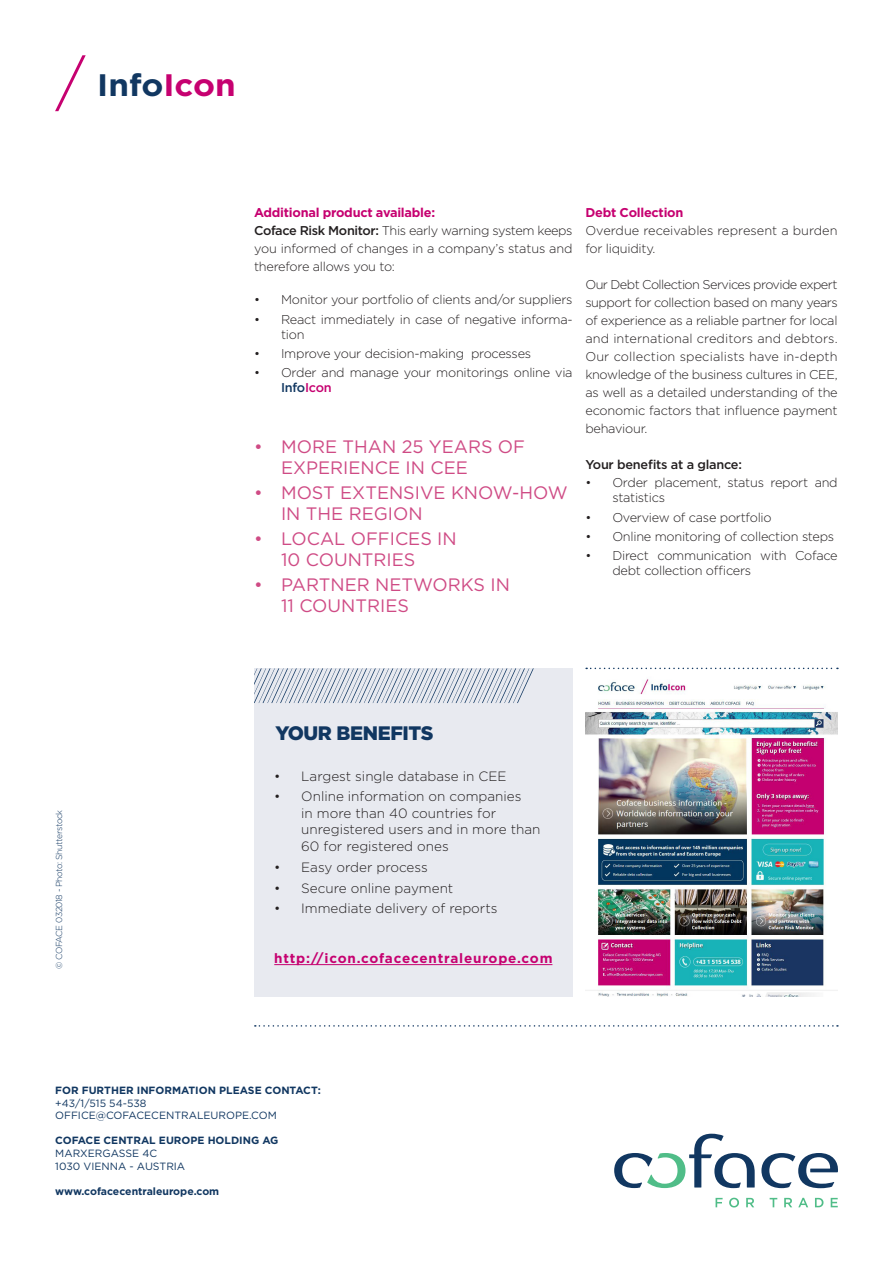
<style>
.page{position:relative;width:893px;height:1263px;background:#fff}
.page>*{position:absolute;margin:0;border:0;box-sizing:border-box;transform-origin:0 0}
.t1{font:700 31.05px "Gotham";color:#113761;scale:1.07 1}
.t2{font:900 19.5px "Gotham";letter-spacing:-.02em;color:#113761}
.t3{font:18px/21px "Gotham";color:#cf4b85}
.t4{font:300 13.5px/16.5px "Gotham";color:#231f20}
.t5{font:700 13.5px "Gotham";letter-spacing:.06em;color:#c60170}
.t6{font:300 12.75px/18px "Gotham";letter-spacing:-.02em;color:#231f20}
.t7{font:300 12.75px/18px "Gotham";color:#231f20}
.t8{font:700 12.75px "Gotham";letter-spacing:-.02em;color:#c60170}
.t9{font:500 12.75px "Gotham";letter-spacing:-.02em;color:#231f20}
.t10{font:700 10.5px "Gotham";color:#113761}
.t11{font:10.5px "Gotham";color:#113761}
.t12{font:300 8.7px "Gotham";letter-spacing:-.05em;color:#113761}
.s1{color:#c60170}
.s2{font-weight:500}
.s3{font-weight:500;color:#113761}
.s4{font-weight:500;color:#c60170}
</style>
<div class="page">
<svg style="left:255px;top:1025px;width:583px;height:2px"></svg>
<div style="left:254px;top:668px;width:319px;height:328px;background:#e8eaf0"></div>
<svg style="left:254px;top:668px;width:280px;height:35px"></svg>
<hr style="left:274px;top:964px;width:278px;height:1px;background:#c60170">
<svg style="left:586px;top:668px;width:252px;height:1px"></svg>
<img style="left:585px;top:679px;width:253px;height:317px">
<svg style="left:55px;top:55px;width:31px;height:56px"></svg>
<svg style="left:761px;top:1153px;width:77px;height:35px"></svg>
<svg style="left:614px;top:1134px;width:141px;height:54px"></svg>
<svg style="left:715px;top:1198px;width:8px;height:9px"></svg>
<svg style="left:729px;top:1198px;width:10px;height:9px"></svg>
<svg style="left:746px;top:1198px;width:8px;height:9px"></svg>
<svg style="left:770px;top:1198px;width:7px;height:9px"></svg>
<svg style="left:784px;top:1198px;width:8px;height:9px"></svg>
<svg style="left:798px;top:1198px;width:10px;height:9px"></svg>
<svg style="left:815px;top:1198px;width:8px;height:9px"></svg>
<svg style="left:831px;top:1198px;width:7px;height:9px"></svg>
<p class="t1" style="left:97px;top:65px;width:131px">Info<span class="s1">Icon</span></p>
<p class="t8" style="left:254px;top:204px;width:183px">Additional product available:</p>
<p class="t6" style="left:254px;top:221px;width:320px;text-align:justify"><span class="s2">Coface Risk Monitor:</span> This early warning system keeps you informed of changes in a company’s status and therefore allows you to:</p>
<p class="t6" style="left:254px;top:290px;width:320px">• Monitor your portfolio of clients and/or suppliers</p>
<p class="t6" style="left:281px;top:311px;width:293px;line-height:15px;text-indent:-27px">• React immediately in case of negative informa&shy;tion</p>
<p class="t6" style="left:254px;top:344px;width:279px">• Improve your decision-making processes</p>
<p class="t6" style="left:281px;top:365px;width:293px;line-height:15px;text-indent:-27px">• Order and manage your monitorings online via<br><span class="s3">Info</span><span class="s4">Icon</span></p>
<p class="t3" style="left:281px;top:435px;width:245px;text-indent:-27px">• MORE THAN 25 YEARS OF<br>EXPERIENCE IN CEE</p>
<p class="t3" style="left:281px;top:482px;width:288px;text-indent:-27px">• MOST EXTENSIVE KNOW-HOW<br>IN THE REGION</p>
<p class="t3" style="left:281px;top:528px;width:177px;text-indent:-27px">• LOCAL OFFICES IN<br>10 COUNTRIES</p>
<p class="t3" style="left:281px;top:574px;width:230px;text-indent:-27px">• PARTNER NETWORKS IN<br>11 COUNTRIES</p>
<p class="t8" style="left:585px;top:204px;width:100px">Debt Collection</p>
<p class="t7" style="left:585px;top:221px;width:254px">Overdue receivables represent a burden for liquidity.</p>
<p class="t6" style="left:585px;top:275px;width:254px;text-align:justify">Our Debt Collection Services provide expert support for collection based on many years of experience as a reliable partner for local and international creditors and debtors.<br>Our collection specialists have in-depth knowledge of the business cultures in CEE, as well as a detailed understanding of the economic factors that influence payment behaviour.</p>
<p class="t9" style="left:585px;top:456px;width:158px">Your benefits at a glance:</p>
<p class="t6" style="left:612px;top:475px;width:227px;line-height:15px;text-indent:-27px">• Order placement, status report and statistics</p>
<p class="t6" style="left:585px;top:508px;width:188px">• Overview of case portfolio</p>
<p class="t6" style="left:585px;top:527px;width:250px">• Online monitoring of collection steps</p>
<p class="t6" style="left:612px;top:548px;width:227px;line-height:15px;text-indent:-27px">• Direct communication with Coface debt collection officers</p>
<p class="t12" style="left:54px;top:969px;width:160px;rotate:-90deg">© COFACE 032018 - Photo: Shutterstock</p>
<p class="t2" style="left:275px;top:720px;width:160px">YOUR BENEFITS</p>
<p class="t4" style="left:274px;top:767px;width:234px">• Largest single database in CEE</p>
<p class="t4" style="left:301px;top:788px;width:241px;text-indent:-27px">• Online information on companies<br>in more than 40 countries for unregistered users and in more than<br>60 for registered ones</p>
<p class="t4" style="left:274px;top:858px;width:155px">• Easy order process</p>
<p class="t4" style="left:274px;top:879px;width:181px">• Secure online payment</p>
<p class="t4" style="left:274px;top:900px;width:225px">• Immediate delivery of reports</p>
<p class="t5" style="left:274px;top:949px;width:280px">http://icon.cofacecentraleurope.com</p>
<p class="t10" style="left:55px;top:1083px;width:267px">FOR FURTHER INFORMATION PLEASE CONTACT:</p>
<p class="t11" style="left:55px;top:1096px;width:93px">+43/1/515 54-538</p>
<p class="t11" style="left:55px;top:1109px;width:223px">OFFICE@COFACECENTRALEUROPE.COM</p>
<p class="t10" style="left:55px;top:1134px;width:225px">COFACE CENTRAL EUROPE HOLDING AG</p>
<p class="t11" style="left:55px;top:1146px;width:103px">MARXERGASSE 4C</p>
<p class="t11" style="left:55px;top:1159px;width:131px">1030 VIENNA - AUSTRIA</p>
<p class="t10" style="left:55px;top:1184px;width:165px">www.cofacecentraleurope.com</p>
</div>
